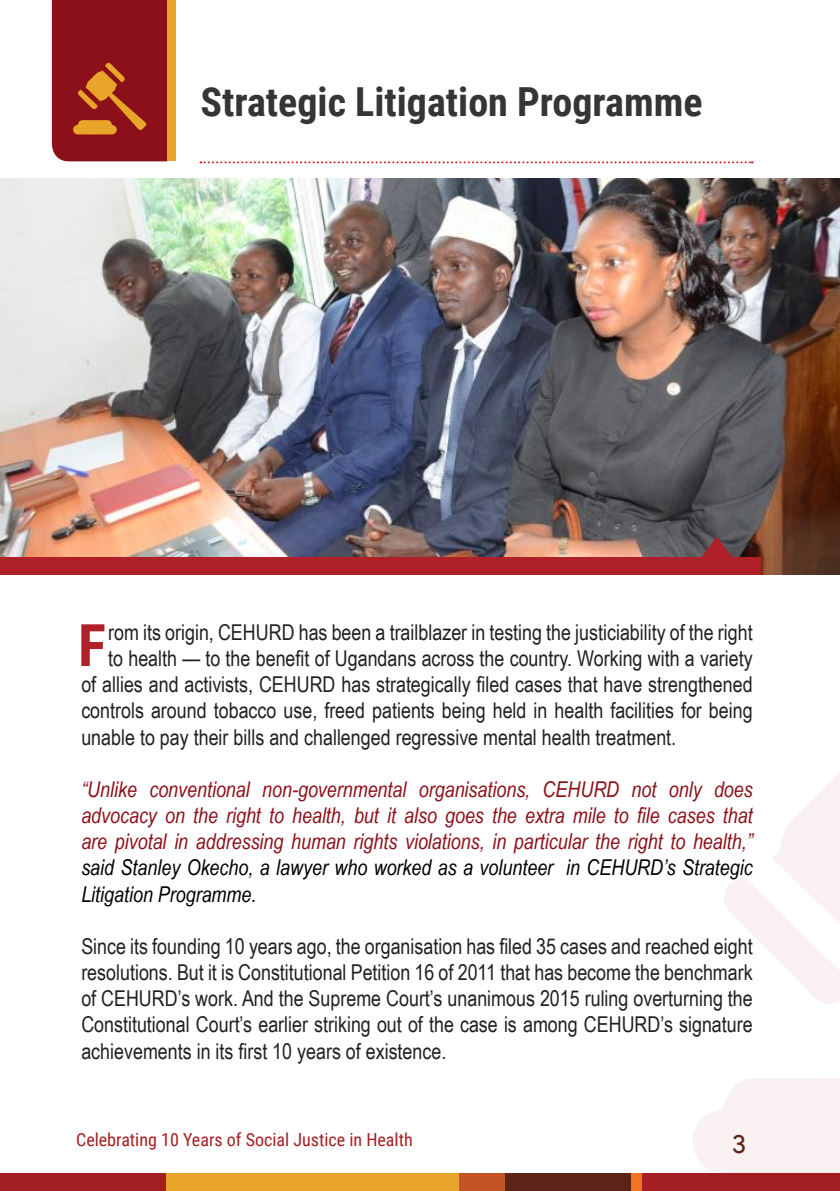
<style>
.page{position:relative;width:840px;height:1191px;background:#fff}
.page>*{position:absolute;margin:0;border:0;box-sizing:border-box;transform-origin:0 0}
.t1{font:700 58.6px "Roboto Condensed";color:#b02029}
.t2{font:700 40px "Roboto Condensed";color:#363536}
.t3{font:26px "Product Sans";color:#5c2417}
.t4{font:21.8px/26.2px "Arial Narrow";color:#231f20;text-align:justify}
.t5{font:italic 21.8px/26.2px "Arial Narrow";color:#8c1019;text-align:justify}
.t6{font:18px "Roboto Condensed";color:#a31f21}
.s1{color:#000}
</style>
<div class="page">
<div style="left:630px;top:1172px;width:12px;height:19px;background:#f27321"></div>
<div style="left:43px;top:1172px;width:416px;height:19px;background:#e8a32b"></div>
<div style="left:459px;top:1172px;width:46px;height:19px;background:#c45426"></div>
<div style="left:642px;top:1172px;width:197px;height:19px;background:#a31f21"></div>
<div style="left:505px;top:1172px;width:125px;height:19px;background:#5c2417"></div>
<div style="left:0;top:1172px;width:166px;height:19px;background:#a31f21"></div>
<img style="left:0;top:178px;width:839px;height:396px">
<svg style="left:690px;top:773px;width:149px;height:400px"></svg>
<svg style="left:200px;top:161px;width:552px;height:2px"></svg>
<svg style="left:52px;top:0;width:115px;height:161px;background:#951e1b"></svg>
<div style="left:167px;top:0;width:9px;height:161px;background:#e9a529"></div>
<div style="left:0;top:557px;width:759px;height:18px;background:#b02029"></div>
<svg style="left:688px;top:536px;width:56px;height:21px"></svg>
<p class="t2" style="left:200px;top:74px;width:503px">Strategic Litigation Programme</p>
<p class="t1" style="left:78px;top:604px;width:29px">F</p>
<p class="t4" style="left:108px;top:618px;width:645px">rom its origin, CEHURD has been a trailblazer in testing the justiciability of the right</p>
<p class="t4" style="left:108px;top:644px;width:645px">to health — to the benefit of Ugandans across the country. Working with a variety</p>
<p class="t4" style="left:81px;top:670px;width:672px">of allies and activists, CEHURD has strategically filed cases that have strengthened</p>
<p class="t4" style="left:81px;top:696px;width:672px">controls around tobacco use, freed patients being held in health facilities for being</p>
<p class="t4" style="left:81px;top:723px;width:596px">unable to pay their bills and challenged regressive mental health treatment.</p>
<p class="t5" style="left:81px;top:775px;width:672px">“Unlike conventional non-governmental organisations, CEHURD not only does advocacy on the right to health, but it also goes the extra mile to file cases that are pivotal in addressing human rights violations, in particular the right to health,” <span class="s1">said Stanley Okecho, a lawyer who worked as a volunteer in CEHURD’s Strategic Litigation Programme.</span></p>
<p class="t4" style="left:81px;top:932px;width:672px">Since its founding 10 years ago, the organisation has filed 35 cases and reached eight resolutions. But it is Constitutional Petition 16 of 2011 that has become the benchmark of CEHURD’s work. And the Supreme Court’s unanimous 2015 ruling overturning the Constitutional Court’s earlier striking out of the case is among CEHURD’s signature achievements in its first 10 years of existence.</p>
<p class="t6" style="left:76px;top:1127px;width:338px">Celebrating 10 Years of Social Justice in Health</p>
<p class="t3" style="left:731px;top:1129px;width:15px">3</p>
</div>
